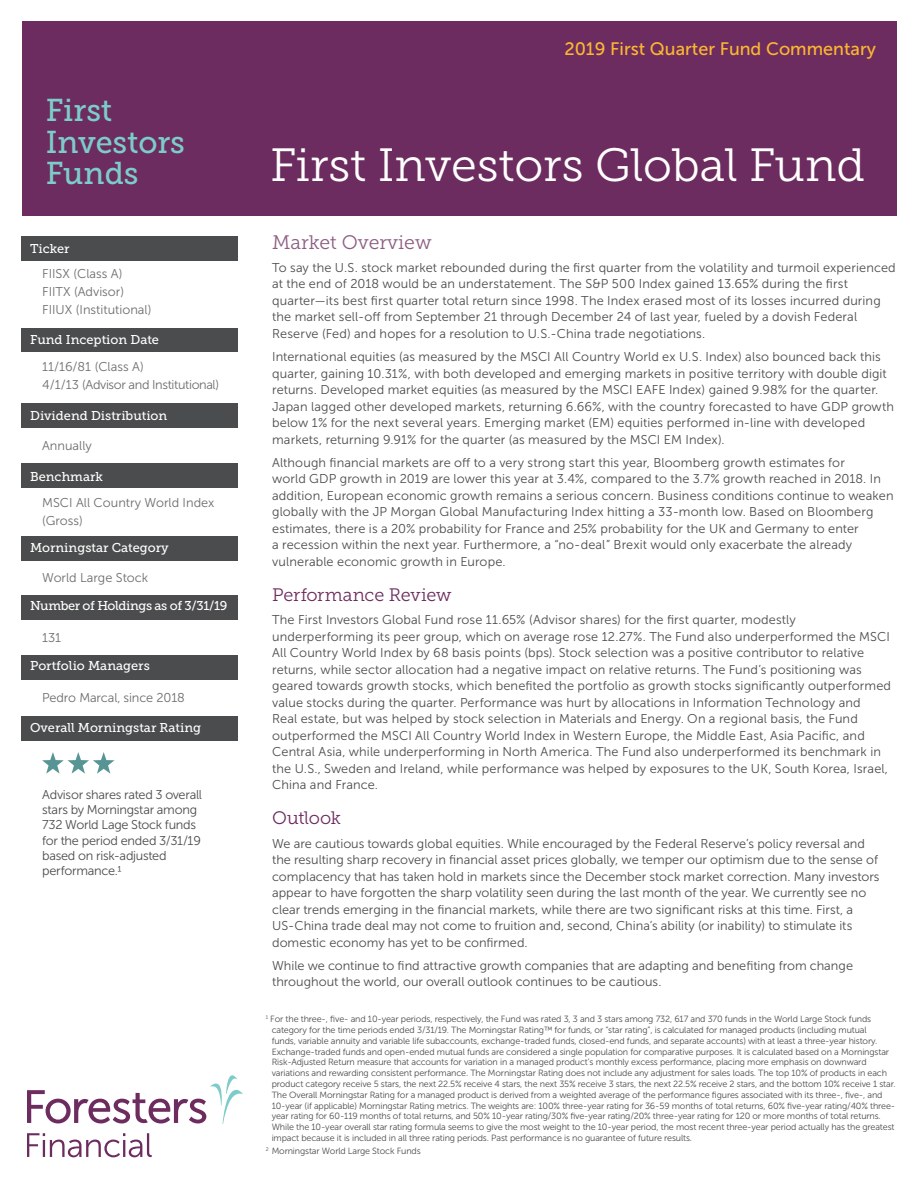
<style>
.page{position:relative;width:918px;height:1188px;background:#fff}
.page>*{position:absolute;margin:0;border:0;box-sizing:border-box;transform-origin:0 0}
.t1{font:46.5px "Museo Slab 300";color:#fff}
.t2{font:31.5px/31.5px "Museo Slab 500";color:#7ccdca}
.t3{font:19.5px "Museo Slab 300";color:#8c5e82}
.t4{font:18px "Museo Sans 500";color:#fcb731}
.t5{font:18px "Museo Slab 300";letter-spacing:-.01em;color:#6d2c5f}
.t6{font:12.75px/16.5px "Museo Sans 300";letter-spacing:.005em;color:#4b4c4d}
.t7{font:12.75px/15.3px "Museo Sans 300";letter-spacing:-.02em;color:#4b4c4d}
.t8{font:12.75px/18px "Museo Sans 300";color:#6c6d70}
.t9{font:12.75px "Museo Slab 500";color:#fff}
.t10{font:12.75px/18px "Museo Sans 300";letter-spacing:-.03em;color:#6c6d70}
.t11{font:12.75px "Museo Slab 500";letter-spacing:-.03em;color:#fff}
.t12{font:9px/10.8px "Museo Sans 300";letter-spacing:-.015em;color:#4b4c4d}
</style>
<div class="page">
<div style="left:22px;top:236px;width:216px;height:25px;background:#4b4c4d"></div>
<div style="left:22px;top:329px;width:216px;height:23px;background:#4b4c4d"></div>
<div style="left:22px;top:403px;width:216px;height:25px;background:#4b4c4d"></div>
<div style="left:22px;top:464px;width:216px;height:24px;background:#4b4c4d"></div>
<div style="left:22px;top:22px;width:874px;height:194px;background:#6d2c5f"></div>
<svg style="left:27px;top:1075px;width:216px;height:49px"></svg>
<svg style="left:27px;top:1133px;width:125px;height:24px"></svg>
<div style="left:22px;top:536px;width:216px;height:25px;background:#4b4c4d"></div>
<div style="left:22px;top:595px;width:216px;height:25px;background:#4b4c4d"></div>
<div style="left:22px;top:655px;width:216px;height:25px;background:#4b4c4d"></div>
<div style="left:22px;top:716px;width:216px;height:25px;background:#4b4c4d"></div>
<svg style="left:42px;top:752px;width:72px;height:22px"></svg>
<h2 class="t2" style="left:46px;top:95px;width:141px">First<br>Investors<br>Funds</h2>
<p class="t9" style="left:30px;top:241px;width:41px">Ticker</p>
<p class="t8" style="left:42px;top:265px;width:111px">FIISX (Class A)<br>FIITX (Advisor)<br>FIIUX (Institutional)</p>
<p class="t9" style="left:30px;top:332px;width:130px">Fund Inception Date</p>
<p class="t10" style="left:42px;top:358px;width:178px">11/16/81 (Class A)<br>4/1/13 (Advisor and Institutional)</p>
<p class="t9" style="left:30px;top:409px;width:139px">Dividend Distribution</p>
<p class="t8" style="left:42px;top:437px;width:51px">Annually</p>
<p class="t9" style="left:30px;top:469px;width:74px">Benchmark</p>
<p class="t8" style="left:42px;top:494px;width:174px">MSCI All Country World Index (Gross)</p>
<p class="t9" style="left:30px;top:540px;width:140px">Morningstar Category</p>
<p class="t8" style="left:42px;top:568px;width:108px">World Large Stock</p>
<p class="t11" style="left:30px;top:599px;width:199px">Number of Holdings as of 3/31/19</p>
<p class="t8" style="left:42px;top:628px;width:21px">131</p>
<p class="t9" style="left:30px;top:659px;width:121px">Portfolio Managers</p>
<p class="t8" style="left:42px;top:688px;width:144px">Pedro Marcal, since 2018</p>
<p class="t9" style="left:30px;top:720px;width:173px">Overall Morningstar Rating</p>
<p class="t7" style="left:42px;top:787px;width:162px">Advisor shares rated 3 overall stars by Morningstar among<br>732 World Lage Stock funds for the period ended 3/31/19 based on risk-adjusted performance.1</p>
<h3 class="t4" style="left:564px;top:39px;width:313px">2019 First Quarter Fund Commentary</h3>
<h1 class="t1" style="left:270px;top:140px;width:597px">First Investors Global Fund</h1>
<h3 class="t3" style="left:272px;top:231px;width:161px">Market Overview</h3>
<p class="t6" style="left:272px;top:259px;width:625px">To say the U.S. stock market rebounded during the first quarter from the volatility and turmoil experienced at the end of 2018 would be an understatement. The S&amp;P 500 Index gained 13.65% during the first quarter—its best first quarter total return since 1998. The Index erased most of its losses incurred during the market sell-off from September 21 through December 24 of last year, fueled by a dovish Federal Reserve (Fed) and hopes for a resolution to U.S.-China trade negotiations.</p>
<p class="t6" style="left:272px;top:349px;width:623px">International equities (as measured by the MSCI All Country World ex U.S. Index) also bounced back this quarter, gaining 10.31%, with both developed and emerging markets in positive territory with double digit returns. Developed market equities (as measured by the MSCI EAFE Index) gained 9.98% for the quarter.<br>Japan lagged other developed markets, returning 6.66%, with the country forecasted to have GDP growth below 1% for the next several years. Emerging market (EM) equities performed in-line with developed markets, returning 9.91% for the quarter (as measured by the MSCI EM Index).</p>
<p class="t6" style="left:272px;top:454px;width:623px">Although financial markets are off to a very strong start this year, Bloomberg growth estimates for<br>world GDP growth in 2019 are lower this year at 3.4%, compared to the 3.7% growth reached in 2018. In addition, European economic growth remains a serious concern. Business conditions continue to weaken globally with the JP Morgan Global Manufacturing Index hitting a 33-month low. Based on Bloomberg estimates, there is a 20% probability for France and 25% probability for the UK and Germany to enter<br>a recession within the next year. Furthermore, a “no-deal” Brexit would only exacerbate the already vulnerable economic growth in Europe.</p>
<h3 class="t5" style="left:272px;top:585px;width:181px">Performance Review</h3>
<p class="t6" style="left:272px;top:612px;width:620px">The First Investors Global Fund rose 11.65% (Advisor shares) for the first quarter, modestly underperforming its peer group, which on average rose 12.27%. The Fund also underperformed the MSCI All Country World Index by 68 basis points (bps). Stock selection was a positive contributor to relative returns, while sector allocation had a negative impact on relative returns. The Fund’s positioning was geared towards growth stocks, which benefited the portfolio as growth stocks significantly outperformed value stocks during the quarter. Performance was hurt by allocations in Information Technology and<br>Real estate, but was helped by stock selection in Materials and Energy. On a regional basis, the Fund outperformed the MSCI All Country World Index in Western Europe, the Middle East, Asia Pacific, and Central Asia, while underperforming in North America. The Fund also underperformed its benchmark in the U.S., Sweden and Ireland, while performance was helped by exposures to the UK, South Korea, Israel, China and France.</p>
<h3 class="t5" style="left:272px;top:808px;width:70px">Outlook</h3>
<p class="t6" style="left:272px;top:835px;width:609px">We are cautious towards global equities. While encouraged by the Federal Reserve’s policy reversal and the resulting sharp recovery in financial asset prices globally, we temper our optimism due to the sense of complacency that has taken hold in markets since the December stock market correction. Many investors appear to have forgotten the sharp volatility seen during the last month of the year. We currently see no clear trends emerging in the financial markets, while there are two significant risks at this time. First, a US-China trade deal may not come to fruition and, second, China’s ability (or inability) to stimulate its domestic economy has yet to be confirmed.</p>
<p class="t6" style="left:272px;top:957px;width:582px">While we continue to find attractive growth companies that are adapting and benefiting from change throughout the world, our overall outlook continues to be cautious.</p>
<p class="t12" style="left:272px;top:1014px;width:626px;text-indent:-6px"><sup>1</sup> For the three-, five- and 10-year periods, respectively, the Fund was rated 3, 3 and 3 stars among 732, 617 and 370 funds in the World Large Stock funds category for the time periods ended 3/31/19. The Morningstar Rating™ for funds, or “star rating”, is calculated for managed products (including mutual<br>funds, variable annuity and variable life subaccounts, exchange-traded funds, closed-end funds, and separate accounts) with at least a three-year history.<br>Exchange-traded funds and open-ended mutual funds are considered a single population for comparative purposes. It is calculated based on a Morningstar Risk-Adjusted Return measure that accounts for variation in a managed product’s monthly excess performance, placing more emphasis on downward variations and rewarding consistent performance. The Morningstar Rating does not include any adjustment for sales loads. The top 10% of products in each product category receive 5 stars, the next 22.5% receive 4 stars, the next 35% receive 3 stars, the next 22.5% receive 2 stars, and the bottom 10% receive 1 star.<br>The Overall Morningstar Rating for a managed product is derived from a weighted average of the performance figures associated with its three-, five-, and 10-year (if applicable) Morningstar Rating metrics. The weights are: 100% three-year rating for 36-59 months of total returns, 60% five-year rating/40% three&shy;year rating for 60-119 months of total returns, and 50% 10-year rating/30% five-year rating/20% three-year rating for 120 or more months of total returns.<br>While the 10-year overall star rating formula seems to give the most weight to the 10-year period, the most recent three-year period actually has the greatest impact because it is included in all three rating periods. Past performance is no guarantee of future results.</p>
<p class="t12" style="left:266px;top:1146px;width:157px"><sup>2</sup> Morningstar World Large Stock Funds</p>
</div>
